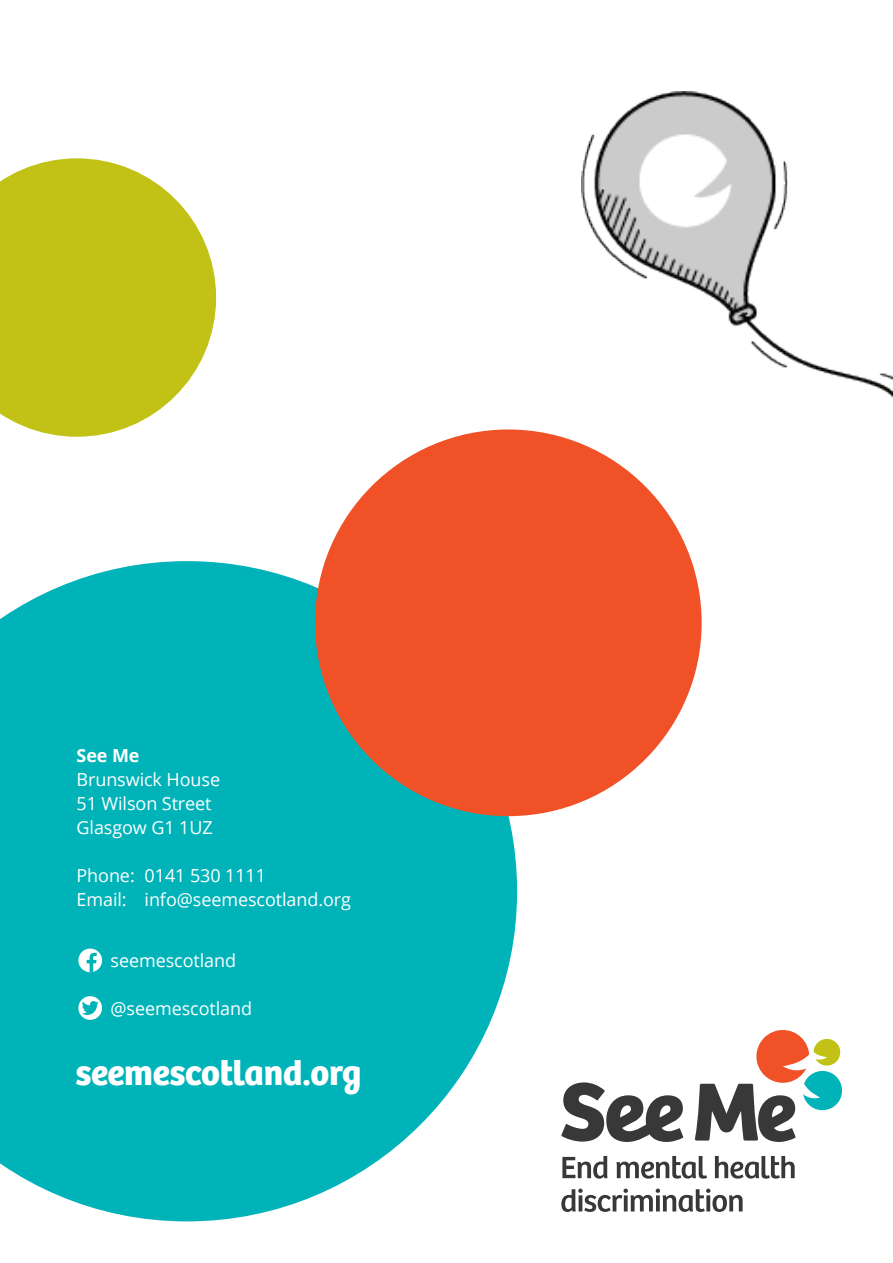
<style>
.page{position:relative;width:893px;height:1263px;background:#fff}
.page>*{position:absolute;margin:0;border:0;box-sizing:border-box;transform-origin:0 0}
.t1{font:700 36px "Bree";letter-spacing:-.005em;color:#fff}
.t2{font:18px/24px "Open Sans";letter-spacing:-.005em;color:#fff}
.t3{font:700 18px "Open Sans";color:#fff}
</style>
<div class="page">
<svg style="left:562px;top:1156px;width:45px;height:23px"></svg>
<svg style="left:616px;top:1156px;width:91px;height:23px"></svg>
<svg style="left:715px;top:1156px;width:80px;height:23px"></svg>
<svg style="left:561px;top:1188px;width:182px;height:24px"></svg>
<svg style="left:561px;top:1082px;width:122px;height:60px"></svg>
<svg style="left:695px;top:1030px;width:147px;height:112px"></svg>
<svg style="left:0;top:561px;width:517px;height:660px;background:#1bbbbf"></svg>
<svg style="left:0;top:158px;width:216px;height:279px;fill:#c1c116"></svg>
<div style="left:315px;top:429px;width:387px;height:387px;background:#f05126;border-radius:50%"></div>
<svg style="left:78px;top:996px;width:24px;height:24px"></svg>
<div style="left:78px;top:948px;width:24px;height:24px;background:#fff;border-radius:50%"></div>
<svg style="left:87px;top:953px;width:10px;height:19px"></svg>
<img style="left:581px;top:91px;width:312px;height:307px">
<p class="t3" style="left:77px;top:743px;width:65px">See Me</p>
<p class="t2" style="left:77px;top:767px;width:145px">Brunswick House<br>51 Wilson Street<br>Glasgow G1 1UZ</p>
<p class="t2" style="left:77px;top:863px;width:276px">Phone: 0141 530 1111<br>Email: info@seemescotland.org</p>
<p class="t2" style="left:111px;top:948px;width:127px">seemescotland</p>
<p class="t2" style="left:111px;top:996px;width:143px">@seemescotland</p>
<h1 class="t1" style="left:76px;top:1051px;width:287px">seemescotland.org</h1>
</div>
